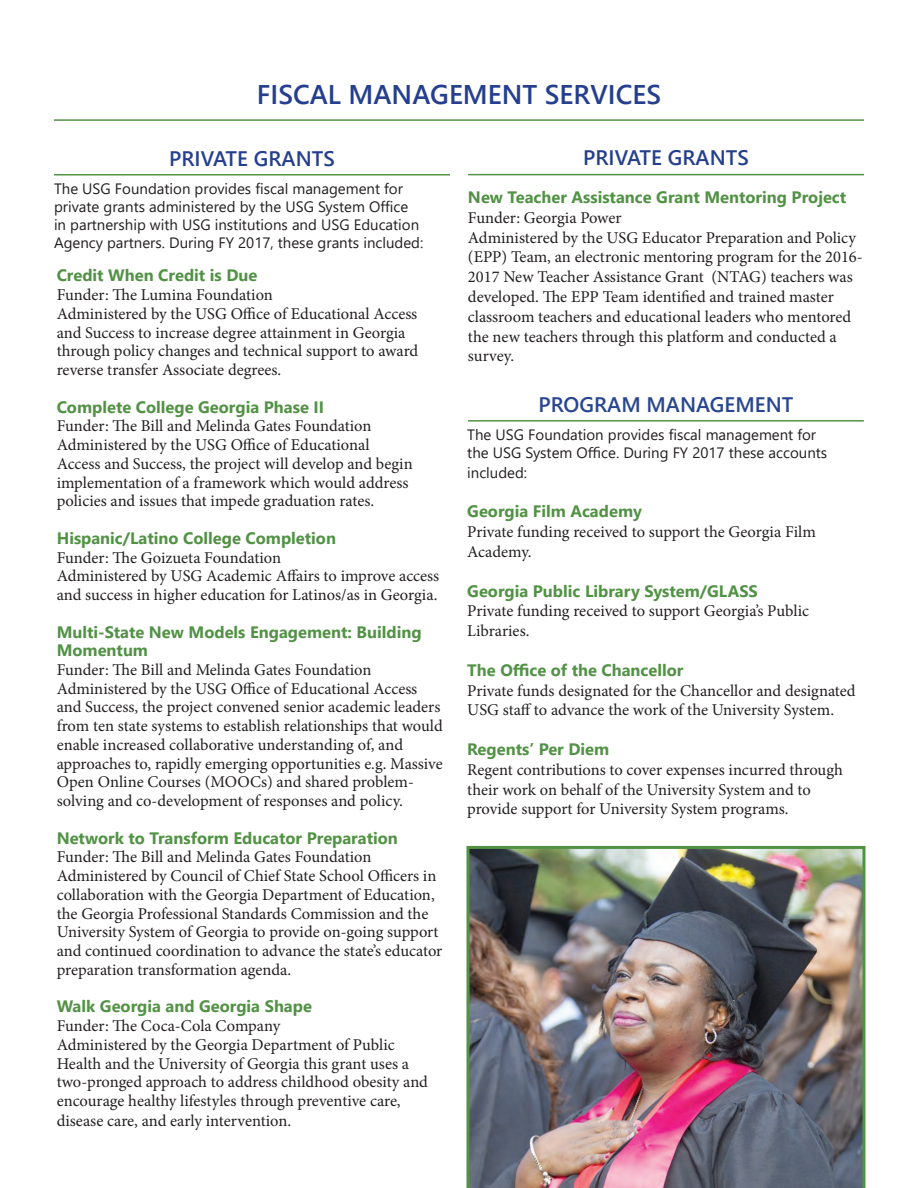
<style>
.page{position:relative;width:918px;height:1188px;background:#fff}
.page>*{position:absolute;margin:0;border:0;box-sizing:border-box;transform-origin:0 0}
.t1{font:600 27px "Segoe UI";color:#253f8e}
.t2{font:600 21px "Segoe UI";color:#253f8e}
.t3{font:600 21px "Segoe UI";color:#284590}
.t4{font:16.5px/18.8px "Minion Pro";color:#231f20}
.t5{font:700 16.5px/18.8px "Segoe UI";color:#529245}
.t6{font:15px/18px "Segoe UI";color:#231f20}
</style>
<div class="page">
<hr style="left:54px;top:119px;width:810px;height:2px;background:#529245">
<hr style="left:468px;top:420px;width:396px;height:2px;background:#529245">
<hr style="left:54px;top:174px;width:396px;height:2px;background:#529245">
<hr style="left:468px;top:174px;width:396px;height:1px;background:#529245">
<img style="left:466px;top:846px;width:400px;height:342px">
<h1 class="t1" style="left:257px;top:69px;width:406px">FISCAL MANAGEMENT SERVICES</h1>
<p class="t2" style="left:169px;top:138px;width:167px">PRIVATE GRANTS</p>
<p class="t2" style="left:583px;top:138px;width:167px">PRIVATE GRANTS</p>
<p class="t6" style="left:54px;top:178px;width:371px">The USG Foundation provides fiscal management for private grants administered by the USG System Office in partnership with USG institutions and USG Education Agency partners. During FY 2017, these grants included:</p>
<p class="t5" style="left:57px;top:265px;width:202px">Credit When Credit is Due</p>
<p class="t4" style="left:57px;top:286px;width:363px">Funder: The Lumina Foundation<br>Administered by the USG Office of Educational Access and Success to increase degree attainment in Georgia through policy changes and technical support to award reverse transfer Associate degrees.</p>
<p class="t5" style="left:57px;top:396px;width:269px">Complete College Georgia Phase II</p>
<p class="t4" style="left:57px;top:417px;width:358px">Funder: The Bill and Melinda Gates Foundation Administered by the USG Office of Educational Access and Success, the project will develop and begin implementation of a framework which would address policies and issues that impede graduation rates.</p>
<p class="t5" style="left:57px;top:527px;width:281px">Hispanic/Latino College Completion</p>
<p class="t4" style="left:57px;top:548px;width:384px">Funder: The Goizueta Foundation<br>Administered by USG Academic Affairs to improve access and success in higher education for Latinos/as in Georgia.</p>
<p class="t5" style="left:57px;top:621px;width:366px">Multi-State New Models Engagement: Building<br>Momentum</p>
<p class="t4" style="left:57px;top:660px;width:388px">Funder: The Bill and Melinda Gates Foundation Administered by the USG Office of Educational Access and Success, the project convened senior academic leaders from ten state systems to establish relationships that would enable increased collaborative understanding of, and approaches to, rapidly emerging opportunities e.g. Massive Open Online Courses (MOOCs) and shared problem&shy;solving and co-development of responses and policy.</p>
<p class="t5" style="left:57px;top:827px;width:343px">Network to Transform Educator Preparation</p>
<p class="t4" style="left:57px;top:848px;width:387px">Funder: The Bill and Melinda Gates Foundation Administered by Council of Chief State School Officers in collaboration with the Georgia Department of Education, the Georgia Professional Standards Commission and the University System of Georgia to provide on-going support and continued coordination to advance the state’s educator preparation transformation agenda.</p>
<p class="t5" style="left:57px;top:996px;width:257px">Walk Georgia and Georgia Shape</p>
<p class="t4" style="left:57px;top:1017px;width:373px">Funder: The Coca-Cola Company<br>Administered by the Georgia Department of Public Health and the University of Georgia this grant uses a two-pronged approach to address childhood obesity and encourage healthy lifestyles through preventive care, disease care, and early intervention.</p>
<p class="t5" style="left:468px;top:186px;width:380px">New Teacher Assistance Grant Mentoring Project</p>
<p class="t4" style="left:468px;top:208px;width:396px;line-height:19.8px">Funder: Georgia Power<br>Administered by the USG Educator Preparation and Policy (EPP) Team, an electronic mentoring program for the 2016- 2017 New Teacher Assistance Grant (NTAG) teachers was developed. The EPP Team identified and trained master classroom teachers and educational leaders who mentored the new teachers through this platform and conducted a survey.</p>
<p class="t3" style="left:539px;top:384px;width:256px">PROGRAM MANAGEMENT</p>
<p class="t6" style="left:467px;top:424px;width:362px">The USG Foundation provides fiscal management for the USG System Office. During FY 2017 these accounts</p>
<p class="t6" style="left:467px;top:462px;width:61px">included:</p>
<p class="t5" style="left:467px;top:501px;width:176px">Georgia Film Academy</p>
<p class="t4" style="left:467px;top:522px;width:350px;line-height:19.8px">Private funding received to support the Georgia Film<br>Academy.</p>
<p class="t5" style="left:467px;top:580px;width:292px">Georgia Public Library System/GLASS</p>
<p class="t4" style="left:467px;top:601px;width:343px;line-height:19.8px">Private funding received to support Georgia’s Public<br>Libraries.</p>
<p class="t5" style="left:467px;top:659px;width:218px">The Office of the Chancellor</p>
<p class="t4" style="left:467px;top:680px;width:390px;line-height:19.8px">Private funds designated for the Chancellor and designated<br>USG staff to advance the work of the University System.</p>
<p class="t5" style="left:467px;top:738px;width:144px">Regents’ Per Diem</p>
<p class="t4" style="left:467px;top:760px;width:377px;line-height:19.8px">Regent contributions to cover expenses incurred through their work on behalf of the University System and to provide support for University System programs.</p>
</div>
